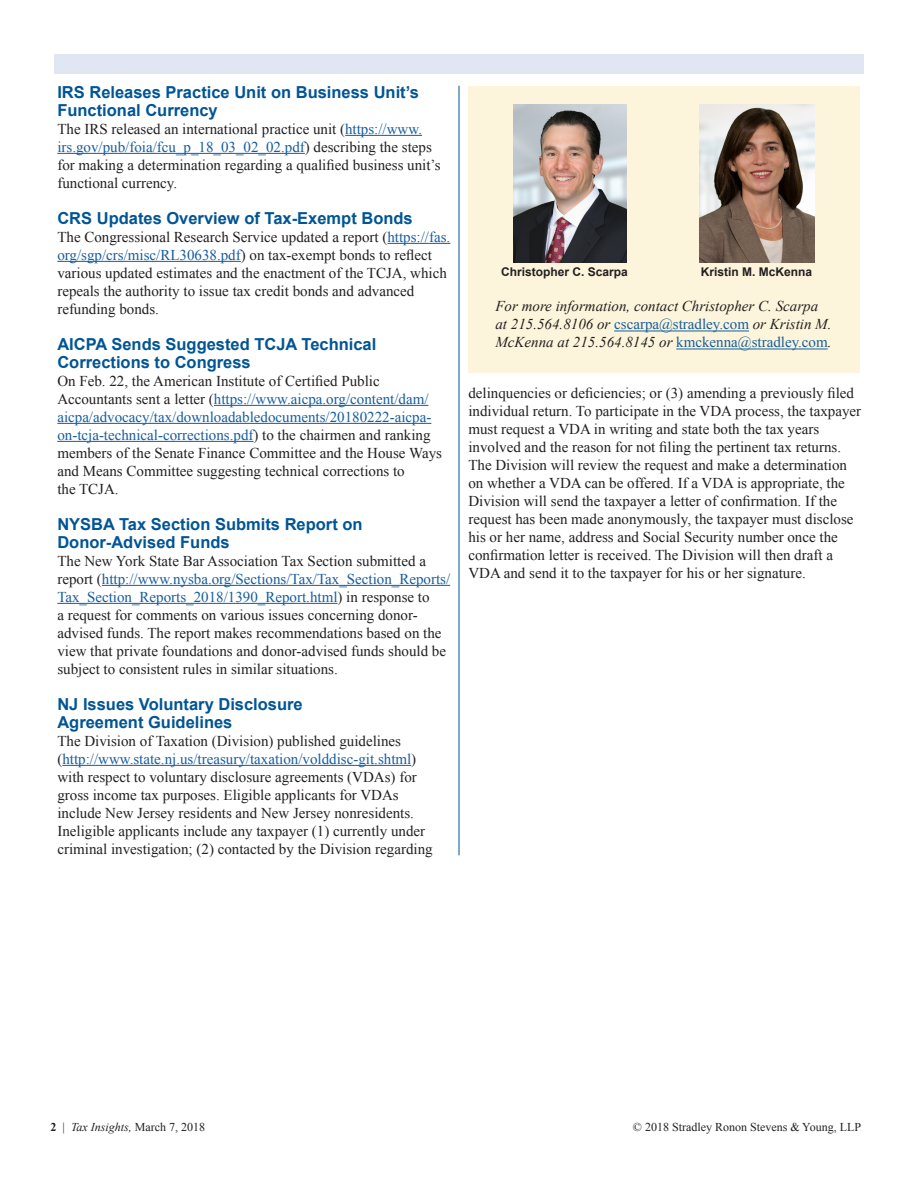
<style>
.page{position:relative;width:918px;height:1188px;background:#fff}
.page>*{position:absolute;margin:0;border:0;box-sizing:border-box;transform-origin:0 0}
.t1{font:700 16.5px/18px "Arial";color:#005594}
.t2{font:15px/18px "Times New Roman";color:#231f20}
.t3{font:italic 15px/18px "Times New Roman";color:#231f20}
.t4{font:12px "Times New Roman";color:#231f20}
.t5{font:700 12px "Arial";color:#231f20}
.s1{color:#175d9e}
.s2{font-style:normal;color:#175d9e}
.s3{font-weight:700}
.s4{font-style:italic}
</style>
<div class="page">
<div style="left:54px;top:54px;width:810px;height:19px;background:#e0e6f2"></div>
<hr style="left:345px;top:135px;width:77px;height:1px;background:#175d9e">
<hr style="left:57px;top:153px;width:248px;height:1px;background:#175d9e">
<hr style="left:387px;top:243px;width:63px;height:1px;background:#175d9e">
<hr style="left:57px;top:261px;width:184px;height:1px;background:#175d9e">
<hr style="left:214px;top:405px;width:214px;height:1px;background:#175d9e">
<hr style="left:57px;top:423px;width:374px;height:1px;background:#175d9e">
<hr style="left:57px;top:441px;width:196px;height:1px;background:#175d9e">
<hr style="left:102px;top:585px;width:348px;height:1px;background:#175d9e">
<hr style="left:57px;top:603px;width:281px;height:1px;background:#175d9e">
<hr style="left:62px;top:765px;width:349px;height:1px;background:#175d9e">
<div style="left:468px;top:86px;width:392px;height:286px;background:#fcf5db"></div>
<hr style="left:614px;top:331px;width:135px;height:1px;background:#175d9e">
<hr style="left:676px;top:349px;width:152px;height:1px;background:#175d9e">
<img style="left:699px;top:104px;width:115px;height:158px">
<img style="left:513px;top:104px;width:113px;height:158px">
<hr style="left:459px;top:86px;width:1px;height:769px;background:#005594">
<p class="t1" style="left:57px;top:83px;width:363px">IRS Releases Practice Unit on Business Unit’s<br>Functional Currency</p>
<p class="t2" style="left:57px;top:120px;width:385px">The IRS released an international practice unit (<span class="s1">https://www. irs.gov/pub/foia/fcu_p_18_03_02_02.pdf</span>) describing the steps for making a determination regarding a qualified business unit’s functional currency.</p>
<p class="t1" style="left:57px;top:209px;width:357px">CRS Updates Overview of Tax-Exempt Bonds</p>
<p class="t2" style="left:57px;top:228px;width:395px">The Congressional Research Service updated a report (<span class="s1">https://fas. org/sgp/crs/misc/RL30638.pdf</span>) on tax-exempt bonds to reflect various updated estimates and the enactment of the TCJA, which repeals the authority to issue tax credit bonds and advanced refunding bonds.</p>
<p class="t1" style="left:57px;top:335px;width:321px">AICPA Sends Suggested TCJA Technical<br>Corrections to Congress</p>
<p class="t2" style="left:57px;top:372px;width:386px">On Feb. 22, the American Institute of Certified Public Accountants sent a letter (<span class="s1">https://www.aicpa.org/content/dam/ aicpa/advocacy/tax/downloadabledocuments/20180222-aicpa&shy;on-tcja-technical-corrections.pdf</span>) to the chairmen and ranking members of the Senate Finance Committee and the House Ways and Means Committee suggesting technical corrections to</p>
<p class="t2" style="left:57px;top:480px;width:63px">the TCJA.</p>
<p class="t1" style="left:57px;top:515px;width:307px">NYSBA Tax Section Submits Report on</p>
<p class="t1" style="left:57px;top:533px;width:174px">Donor-Advised Funds</p>
<p class="t2" style="left:57px;top:552px;width:394px">The New York State Bar Association Tax Section submitted a report (<span class="s1">http://www.nysba.org/Sections/Tax/Tax_Section_Reports/ Tax_Section_Reports_2018/1390_Report.html</span>) in response to<br>a request for comments on various issues concerning donor&shy;advised funds. The report makes recommendations based on the view that private foundations and donor-advised funds should be subject to consistent rules in similar situations.</p>
<p class="t1" style="left:57px;top:695px;width:247px">NJ Issues Voluntary Disclosure</p>
<p class="t1" style="left:57px;top:713px;width:177px">Agreement Guidelines</p>
<p class="t2" style="left:57px;top:732px;width:377px">The Division of Taxation (Division) published guidelines (<span class="s1">http://www.state.nj.us/treasury/taxation/volddisc-git.shtml</span>) with respect to voluntary disclosure agreements (VDAs) for gross income tax purposes. Eligible applicants for VDAs include New Jersey residents and New Jersey nonresidents.<br>Ineligible applicants include any taxpayer (1) currently under criminal investigation; (2) contacted by the Division regarding</p>
<p class="t5" style="left:501px;top:264px;width:128px">Christopher C. Scarpa</p>
<p class="t5" style="left:701px;top:264px;width:113px">Kristin M. McKenna</p>
<p class="t3" style="left:495px;top:297px;width:338px">For more information, contact Christopher C. Scarpa at 215.564.8106 or <span class="s2">cscarpa@stradley.com</span> or Kristin M.<br>McKenna at 215.564.8145 or <span class="s2">kmckenna@stradley.com</span>.</p>
<p class="t2" style="left:468px;top:383px;width:394px">delinquencies or deficiencies; or (3) amending a previously filed individual return. To participate in the VDA process, the taxpayer must request a VDA in writing and state both the tax years involved and the reason for not filing the pertinent tax returns.<br>The Division will review the request and make a determination on whether a VDA can be offered. If a VDA is appropriate, the Division will send the taxpayer a letter of confirmation. If the request has been made anonymously, the taxpayer must disclose his or her name, address and Social Security number once the confirmation letter is received. The Division will then draft a VDA and send it to the taxpayer for his or her signature.</p>
<p class="t4" style="left:51px;top:1119px;width:156px"><span class="s3">2</span> | <span class="s4">Tax Insights,</span> March 7, 2018</p>
<p class="t4" style="left:633px;top:1119px;width:230px">© 2018 Stradley Ronon Stevens &amp; Young, LLP</p>
</div>
